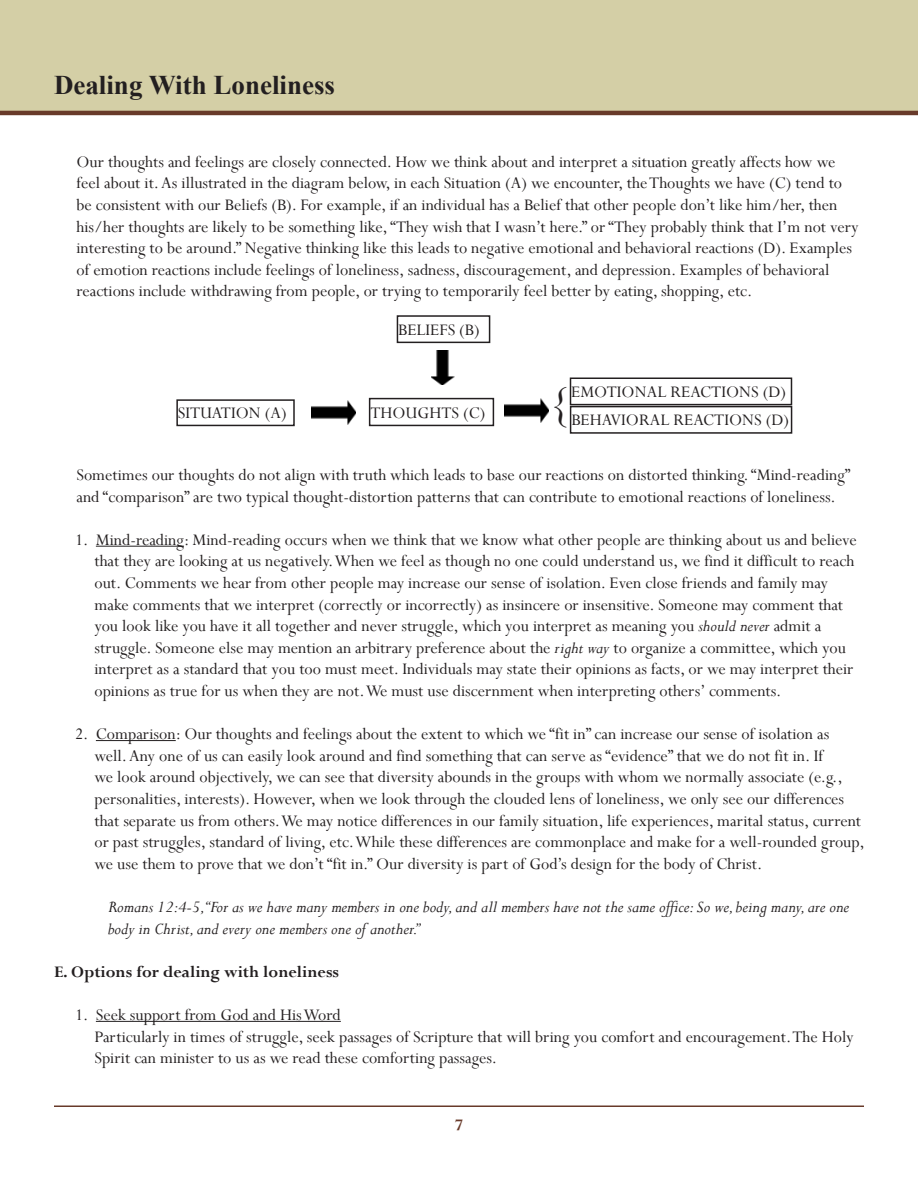
<style>
.page{position:relative;width:918px;height:1188px;background:#fff}
.page>*{position:absolute;margin:0;border:0;box-sizing:border-box;transform-origin:0 0}
.Main_Body{font:45px "Perpetua";color:#231f20}
.t1{font:700 27px "Times New Roman";color:#231f20}
.Main_Body-2{font:18px/21.6px "Perpetua";color:#231f20}
.Scripture{font:italic 18px/21.6px "Perpetua";color:#231f20}
.Sub_Headers__A__B__C{font:700 18px "Perpetua";color:#231f20}
.t2{font:700 18px "Perpetua";color:#683a2a}
.s1{font-style:italic}
</style>
<div class="page">
<div style="left:0;top:0;width:918px;height:113px;background:#d4cfa6"></div>
<hr style="left:54px;top:1106px;width:810px;height:1px;background:#683a2a">
<hr style="left:0;top:111px;width:918px;height:4px;background:#683a2a">
<hr style="left:96px;top:546px;width:88px;height:1px;background:#231f20">
<hr style="left:96px;top:740px;width:80px;height:1px;background:#231f20">
<hr style="left:96px;top:1021px;width:245px;height:1px;background:#231f20">
<div style="left:397px;top:315px;width:93px;height:28px;border:2px solid #231f20"></div>
<div style="left:176px;top:399px;width:119px;height:27px;border:2px solid #231f20"></div>
<div style="left:369px;top:398px;width:125px;height:28px;border:2px solid #231f20"></div>
<div style="left:570px;top:378px;width:222px;height:27px;border:2px solid #231f20"></div>
<div style="left:570px;top:406px;width:222px;height:28px;border:2px solid #231f20"></div>
<img style="left:505px;top:398px;width:44px;height:25px">
<img style="left:311px;top:400px;width:44px;height:25px">
<img style="left:431px;top:350px;width:24px;height:34px">
<h2 class="t1" style="left:54px;top:66px;width:283px">Dealing With Loneliness</h2>
<p class="Main_Body-2" style="left:76px;top:150px;width:784px">Our thoughts and feelings are closely connected. How we think about and interpret a situation greatly affects how we feel about it. As illustrated in the diagram below, in each Situation (A) we encounter, the Thoughts we have (C) tend to be consistent with our Beliefs (B). For example, if an individual has a Belief that other people don’t like him/her, then his/her thoughts are likely to be something like, “They wish that I wasn’t here.” or “They probably think that I’m not very interesting to be around.” Negative thinking like this leads to negative emotional and behavioral reactions (D). Examples of emotion reactions include feelings of loneliness, sadness, discouragement, and depression. Examples of behavioral reactions include withdrawing from people, or trying to temporarily feel better by eating, shopping, etc.</p>
<p class="Main_Body-2" style="left:398px;top:319px;width:83px">BELIEFS (B)</p>
<p class="Main_Body-2" style="left:178px;top:402px;width:110px">SITUATION (A)</p>
<p class="Main_Body-2" style="left:370px;top:401px;width:117px">THOUGHTS (C)</p>
<p class="Main_Body" style="left:548px;top:374px;width:23px">{</p>
<p class="Main_Body-2" style="left:571px;top:381px;width:216px">EMOTIONAL REACTIONS (D)</p>
<p class="Main_Body-2" style="left:571px;top:409px;width:219px">BEHAVIORAL REACTIONS (D)</p>
<p class="Main_Body-2" style="left:76px;top:464px;width:776px">Sometimes our thoughts do not align with truth which leads to base our reactions on distorted thinking. “Mind-reading” and “comparison” are two typical thought-distortion patterns that can contribute to emotional reactions of loneliness.</p>
<p class="Main_Body-2" style="left:94px;top:528px;width:764px;text-indent:-20px">1. Mind-reading: Mind-reading occurs when we think that we know what other people are thinking about us and believe that they are looking at us negatively. When we feel as though no one could understand us, we find it difficult to reach out. Comments we hear from other people may increase our sense of isolation. Even close friends and family may make comments that we interpret (correctly or incorrectly) as insincere or insensitive. Someone may comment that you look like you have it all together and never struggle, which you interpret as meaning you <span class="s1">should never</span> admit a struggle. Someone else may mention an arbitrary preference about the <span class="s1">right way</span> to organize a committee, which you interpret as a standard that you too must meet. Individuals may state their opinions as facts, or we may interpret their opinions as true for us when they are not. We must use discernment when interpreting others’ comments.</p>
<p class="Main_Body-2" style="left:94px;top:723px;width:772px;text-indent:-20px">2. Comparison: Our thoughts and feelings about the extent to which we “fit in” can increase our sense of isolation as well. Any one of us can easily look around and find something that can serve as “evidence” that we do not fit in. If<br>we look around objectively, we can see that diversity abounds in the groups with whom we normally associate (e.g., personalities, interests). However, when we look through the clouded lens of loneliness, we only see our differences that separate us from others. We may notice differences in our family situation, life experiences, marital status, current or past struggles, standard of living, etc. While these differences are commonplace and make for a well-rounded group, we use them to prove that we don’t “fit in.” Our diversity is part of God’s design for the body of Christ.</p>
<p class="Scripture" style="left:108px;top:895px;width:743px">Romans 12:4-5,“For as we have many members in one body, and all members have not the same office: So we, being many, are one body in Christ, and every one members one of another.”</p>
<p class="Sub_Headers__A__B__C" style="left:54px;top:960px;width:287px">E. Options for dealing with loneliness</p>
<p class="Main_Body-2" style="left:75px;top:1004px;width:267px">1. Seek support from God and His Word</p>
<p class="Main_Body-2" style="left:94px;top:1025px;width:761px">Particularly in times of struggle, seek passages of Scripture that will bring you comfort and encouragement. The Holy<br>Spirit can minister to us as we read these comforting passages.</p>
<p class="t2" style="left:455px;top:1114px;width:10px">7</p>
</div>
